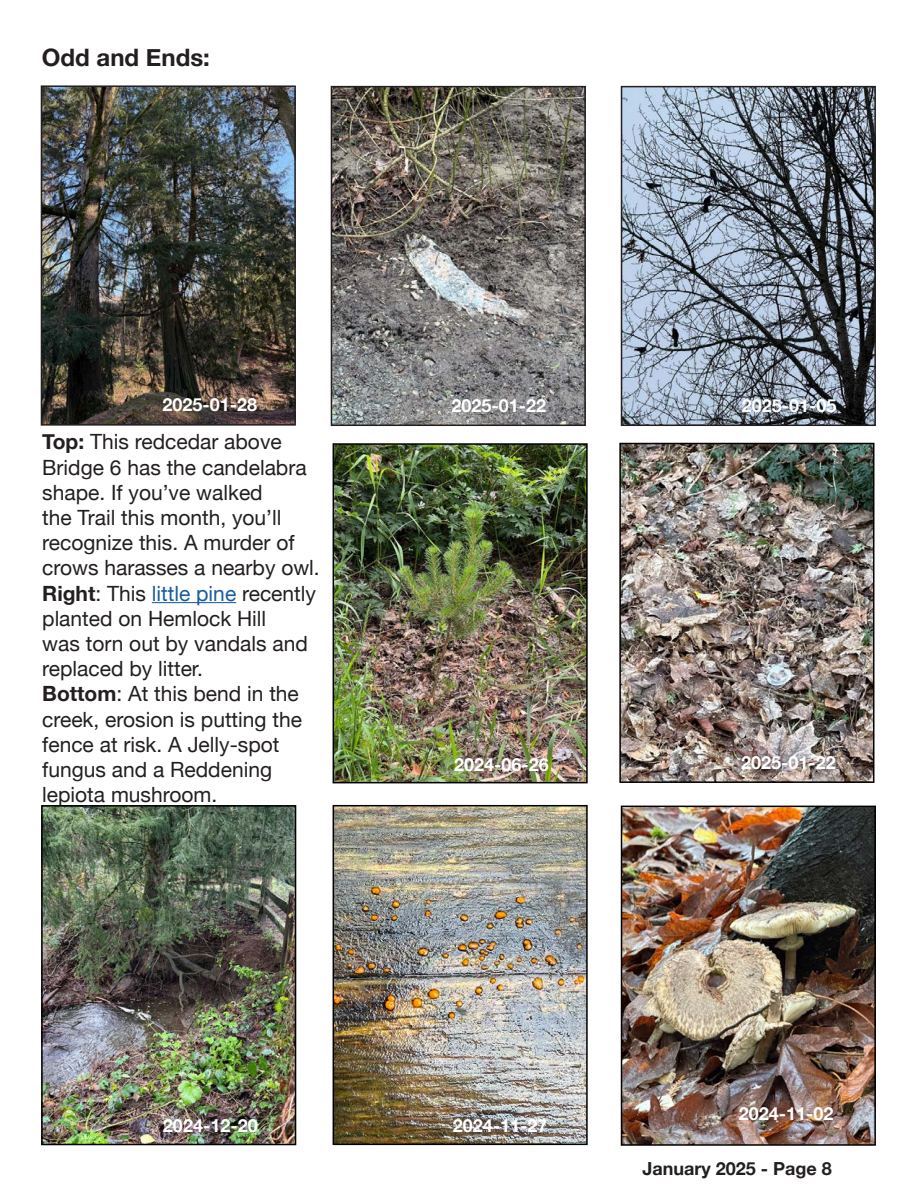
<style>
.page{position:relative;width:918px;height:1188px;background:#fff}
.page>*{position:absolute;margin:0;border:0;box-sizing:border-box;transform-origin:0 0}
.t1{font:700 24px "Helvetica Neue";color:#231f20}
.t2{font:21px/25.2px "Helvetica Neue";color:#231f20}
.t3{font:700 18px "Helvetica Neue";color:#fff}
.t4{font:700 18px "Helvetica Neue";color:#231f20}
.s1{font-weight:700}
.s2{color:#175d9e}
</style>
<div class="page">
<img style="left:622px;top:446px;width:249px;height:334px">
<div style="left:619px;top:443px;width:255px;height:340px;border:2px solid #000"></div>
<img style="left:336px;top:446px;width:249px;height:334px">
<div style="left:333px;top:443px;width:255px;height:340px;border:2px solid #000"></div>
<img style="left:44px;top:88px;width:249px;height:335px">
<div style="left:41px;top:85px;width:255px;height:341px;border:2px solid #231f20"></div>
<img style="left:624px;top:89px;width:249px;height:334px">
<div style="left:621px;top:86px;width:255px;height:340px;border:2px solid #231f20"></div>
<hr style="left:152px;top:602px;width:84px;height:1px;background:#175d9e">
<img style="left:334px;top:89px;width:249px;height:334px">
<div style="left:331px;top:86px;width:255px;height:340px;border:2px solid #231f20"></div>
<img style="left:44px;top:808px;width:249px;height:334px">
<div style="left:41px;top:805px;width:255px;height:340px;border:2px solid #000"></div>
<img style="left:336px;top:808px;width:249px;height:334px">
<div style="left:333px;top:805px;width:255px;height:340px;border:2px solid #000"></div>
<img style="left:624px;top:809px;width:249px;height:334px">
<div style="left:621px;top:806px;width:255px;height:340px;border:2px solid #000"></div>
<p class="t1" style="left:42px;top:39px;width:170px">Odd and Ends:</p>
<p class="t3" style="left:162px;top:390px;width:96px">2025-01-28</p>
<p class="t3" style="left:451px;top:391px;width:96px">2025-01-22</p>
<p class="t2" style="left:42px;top:430px;width:279px"><span class="s1">Top:</span> This redcedar above<br>Bridge 6 has the candelabra shape. If you’ve walked<br>the Trail this month, you’ll recognize this. A murder of crows harasses a nearby owl.<br><span class="s1">Right</span>: This <span class="s2">little pine</span> recently planted on Hemlock Hill<br>was torn out by vandals and replaced by litter.<br><span class="s1">Bottom</span>: At this bend in the creek, erosion is putting the fence at risk. A Jelly-spot fungus and a Reddening lepiota mushroom.</p>
<p class="t3" style="left:454px;top:750px;width:96px">2024-06-26</p>
<p class="t3" style="left:742px;top:392px;width:96px">2025-01-05</p>
<p class="t3" style="left:741px;top:749px;width:96px">2025-01-22</p>
<p class="t3" style="left:163px;top:1111px;width:96px">2024-12-20</p>
<p class="t3" style="left:453px;top:1111px;width:96px">2024-11-27</p>
<p class="t3" style="left:739px;top:1100px;width:96px">2024-11-02</p>
<p class="t4" style="left:642px;top:1154px;width:191px">January 2025 - Page 8</p>
</div>
